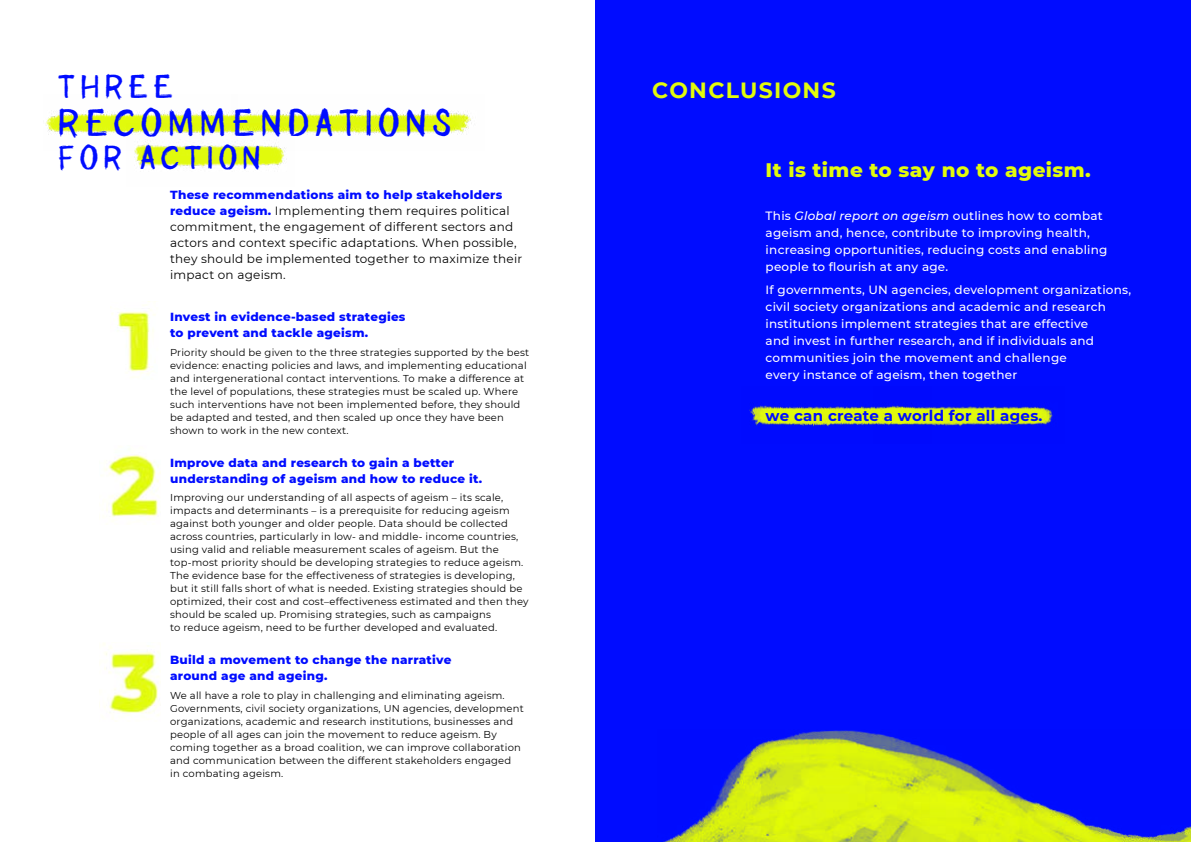
<style>
.page{position:relative;width:1191px;height:842px;background:#fff}
.page>*{position:absolute;margin:0;border:0;box-sizing:border-box;transform-origin:0 0}
.t1{font:38px "NCD";letter-spacing:.1em;color:#000cff}
.t2{font:33px "NCD";letter-spacing:.1em;color:#000cff}
.t3{font:700 22px "Montserrat";letter-spacing:.06em;color:#e2fb0c}
.t4{font:800 20px "Montserrat";letter-spacing:.02em;color:#e2fb0c}
.t5{font:700 15px "Montserrat";letter-spacing:.02em;color:#000cff}
.t6{font:500 12px/17px "Montserrat";letter-spacing:.02em;color:#fff}
.t7{font:12px/16px "Montserrat";letter-spacing:.02em;color:#000}
.t8{font:800 12px/16px "Montserrat";letter-spacing:.02em;color:#000cff}
.t9{font:10px/13px "Montserrat";letter-spacing:.02em;color:#000}
.s1{font-weight:800;color:#000cff}
.s2{font-style:italic}
</style>
<div class="page">
<img style="left:237px;top:111px;width:236px;height:24px">
<img style="left:45px;top:110px;width:192px;height:25px">
<img style="left:127px;top:124px;width:167px;height:44px">
<div style="left:595px;top:0;width:596px;height:842px;background:#000cff"></div>
<img style="left:112px;top:301px;width:43px;height:77px">
<img style="left:104px;top:455px;width:56px;height:62px">
<img style="left:103px;top:643px;width:56px;height:73px">
<img style="left:749px;top:403px;width:125px;height:24px">
<img style="left:874px;top:402px;width:179px;height:25px">
<img style="left:663px;top:730px;width:528px;height:112px">
<h2 class="t2" style="left:57px;top:68px;width:119px">THREE</h2>
<h1 class="t1" style="left:57px;top:101px;width:397px">RECOMMENDATIONS</h1>
<h2 class="t2" style="left:57px;top:139px;width:206px">FOR ACTION</h2>
<p class="t7" style="left:170px;top:187px;width:354px"><span class="s1">These recommendations aim to help stakeholders reduce ageism.</span> Implementing them requires political commitment, the engagement of different sectors and actors and context specific adaptations. When possible, they should be implemented together to maximize their impact on ageism.</p>
<p class="t8" style="left:170px;top:308px;width:237px">Invest in evidence-based strategies to prevent and tackle ageism.</p>
<p class="t9" style="left:170px;top:345px;width:361px">Priority should be given to the three strategies supported by the best evidence: enacting policies and laws, and implementing educational and intergenerational contact interventions. To make a difference at the level of populations, these strategies must be scaled up. Where such interventions have not been implemented before, they should be adapted and tested, and then scaled up once they have been shown to work in the new context.</p>
<p class="t8" style="left:170px;top:454px;width:313px">Improve data and research to gain a better understanding of ageism and how to reduce it.</p>
<p class="t9" style="left:170px;top:491px;width:360px">Improving our understanding of all aspects of ageism – its scale, impacts and determinants – is a prerequisite for reducing ageism against both younger and older people. Data should be collected across countries, particularly in low- and middle- income countries, using valid and reliable measurement scales of ageism. But the top-most priority should be developing strategies to reduce ageism.<br>The evidence base for the effectiveness of strategies is developing, but it still falls short of what is needed. Existing strategies should be optimized, their cost and cost–effectiveness estimated and then they should be scaled up. Promising strategies, such as campaigns<br>to reduce ageism, need to be further developed and evaluated.</p>
<p class="t8" style="left:170px;top:651px;width:283px">Build a movement to change the narrative around age and ageing.</p>
<p class="t9" style="left:170px;top:688px;width:355px">We all have a role to play in challenging and eliminating ageism.<br>Governments, civil society organizations, UN agencies, development organizations, academic and research institutions, businesses and people of all ages can join the movement to reduce ageism. By coming together as a broad coalition, we can improve collaboration and communication between the different stakeholders engaged<br>in combating ageism.</p>
<h3 class="t3" style="left:652px;top:74px;width:185px">CONCLUSIONS</h3>
<h3 class="t4" style="left:765px;top:156px;width:327px">It is time to say no to ageism.</h3>
<p class="t6" style="left:765px;top:207px;width:343px">This <span class="s2">Global report on ageism</span> outlines how to combat ageism and, hence, contribute to improving health, increasing opportunities, reducing costs and enabling people to flourish at any age.</p>
<p class="t6" style="left:765px;top:280px;width:367px">If governments, UN agencies, development organizations, civil society organizations and academic and research institutions implement strategies that are effective<br>and invest in further research, and if individuals and communities join the movement and challenge<br>every instance of ageism, then together</p>
<h3 class="t5" style="left:765px;top:405px;width:278px">we can create a world for all ages.</h3>
</div>
